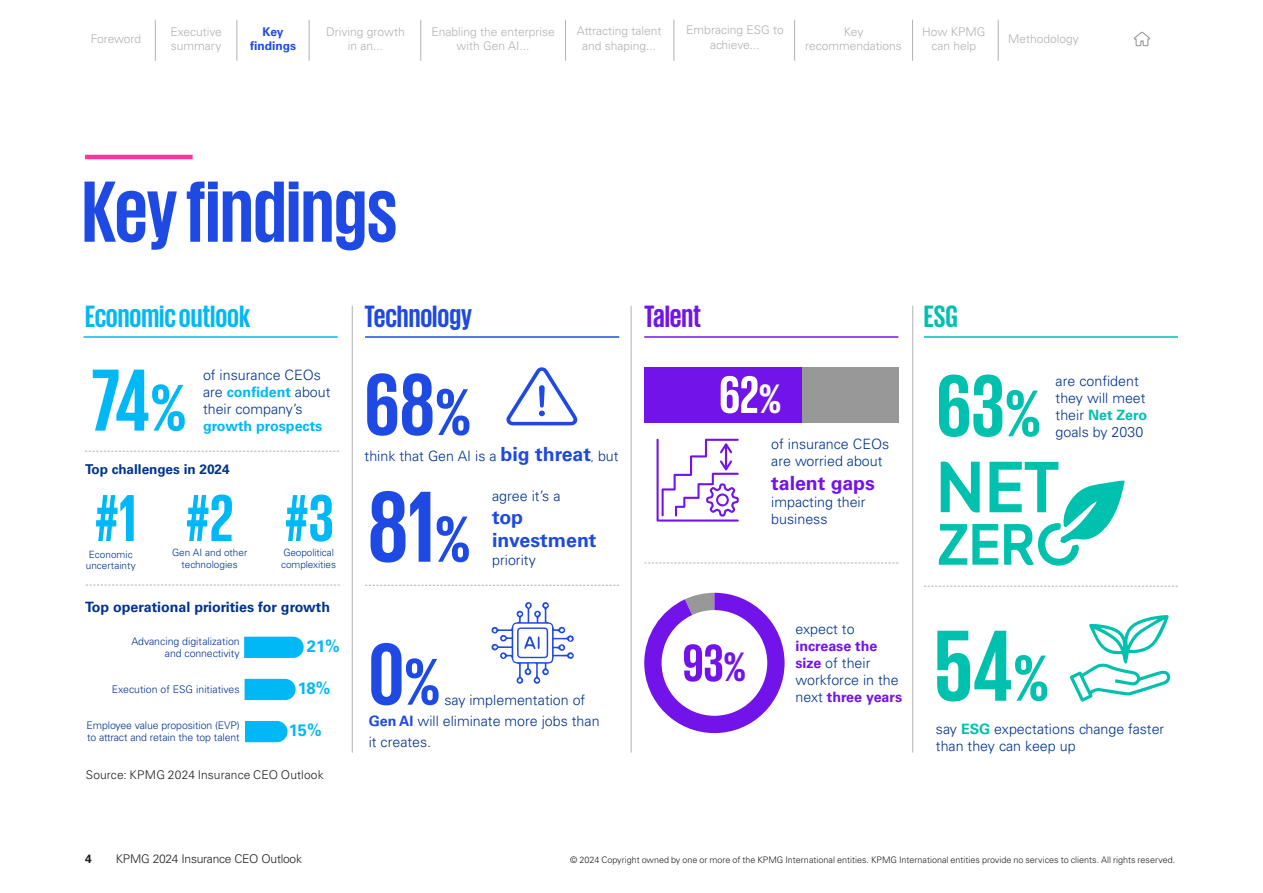
<style>
.page{position:relative;width:1263px;height:893px;background:#fff}
.page>*{position:absolute;margin:0;border:0;box-sizing:border-box;transform-origin:0 0}
.t1{font:700 103.2px "KPMG";color:#00c0ae}
.t2{font:700 103.2px "KPMG";color:#1e49e2}
.t3{font:700 90px "KPMG";color:#1e49e2}
.t4{font:700 90px "KPMG";color:#00b8f5}
.t5{font:700 90px "KPMG";color:#00c0ae}
.t6{font:700 88.8px "KPMG";color:#1e49e2}
.t7{font:700 67.8px "KPMG";color:#00b8f5}
.t8{font:700 54px "KPMG";color:#7213ea}
.t9{font:700 54px "KPMG";color:#fff}
.t10{font:700 31.5px "KPMG";color:#00b8f5}
.t11{font:700 31.5px "KPMG";color:#1e49e2}
.t12{font:700 31.5px "KPMG";color:#7213ea}
.t13{font:700 31.5px "KPMG";color:#00c0ae}
.t14{font:700 19.5px/23.4px "Univers LT Std";color:#1e49e2}
.t15{font:700 19.5px "Univers LT Std";color:#7213ea}
.t16{font:700 16.5px "Univers LT Std";color:#00b8f5}
.t17{font:300 14.25px/17.1px "Univers LT Std";color:#00338d}
.t18{font:700 14.25px/17.1px "Univers LT Std";color:#7213ea}
.t19{font:300 14.25px/17.1px "Univers LT Std";color:#00338c}
.t20{font:700 14.25px "Univers LT Std";color:#00338d}
.t21{font:700 14.25px "Univers LT Std";color:#00b8f5}
.t22{font:700 13.5px "Univers LT Std";color:#00338d}
.t23{font:300 12px/14.4px "Univers LT Std";color:#b2b2b2;text-align:center}
.t24{font:300 12px "Univers LT Std";color:#231f20}
.t25{font:300 12px "Univers LT Std";letter-spacing:-.02em;color:#231f20}
.t26{font:700 12px/14.4px "Univers LT Std";color:#1e49e2;text-align:center}
.t27{font:700 12px "Univers LT Std";color:#231f20}
.t28{font:300 10.5px/12.6px "Univers LT Std";letter-spacing:-.01em;color:#00338d;text-align:right}
.t29{font:300 10.05px/12px "Univers LT Std";color:#00338d}
.t30{font:300 9px "Univers LT Std";color:#231f20}
.s1{font-weight:700;color:#00b8f5}
.s2{font-size:67.5px}
.s3{font-size:42px}
.s4{font-weight:700;font-size:19.5px;color:#1e49e2}
.s5{font-size:11.25px}
.s6{font-size:66.6px}
.s7{font-weight:700;color:#00c0ae}
.s8{color:#00338d}
.s9{font-weight:700;color:#1e49e2}
.s10{font-weight:300;color:#00338d}
</style>
<div class="page">
<hr style="left:85px;top:155px;width:108px;height:4px;background:#fd349c">
<hr style="left:352px;top:306px;width:1px;height:447px;background:#b2b2b2">
<hr style="left:631px;top:306px;width:1px;height:447px;background:#b2b2b2">
<hr style="left:912px;top:306px;width:1px;height:447px;background:#b2b2b2">
<svg style="left:85px;top:451px;width:254px;height:1px"></svg>
<svg style="left:244px;top:637px;width:60px;height:21px"></svg>
<svg style="left:245px;top:679px;width:51px;height:21px"></svg>
<svg style="left:245px;top:721px;width:42px;height:21px"></svg>
<svg style="left:86px;top:585px;width:254px;height:1px"></svg>
<svg style="left:365px;top:585px;width:254px;height:1px"></svg>
<svg style="left:644px;top:563px;width:254px;height:1px"></svg>
<svg style="left:924px;top:586px;width:254px;height:1px"></svg>
<div style="left:644px;top:367px;width:254px;height:56px;background:#989898"></div>
<div style="left:644px;top:367px;width:158px;height:56px;background:#7213ea"></div>
<svg style="left:1069px;top:615px;width:101px;height:87px"></svg>
<svg style="left:938px;top:461px;width:187px;height:105px"></svg>
<svg style="left:491px;top:602px;width:83px;height:82px"></svg>
<svg style="left:656px;top:439px;width:83px;height:83px"></svg>
<svg style="left:506px;top:367px;width:72px;height:58px"></svg>
<hr style="left:84px;top:336px;width:254px;height:2px;background:#00b8f5">
<hr style="left:365px;top:336px;width:254px;height:2px;background:#1e49e2">
<hr style="left:644px;top:336px;width:254px;height:2px;background:#7213ea">
<hr style="left:924px;top:336px;width:254px;height:2px;background:#00c0ae">
<svg style="left:644px;top:593px;width:140px;height:140px"></svg>
<svg style="left:1134px;top:31px;width:16px;height:16px"></svg>
<hr style="left:155px;top:20px;width:1px;height:41px;background:#b2b2b2">
<hr style="left:237px;top:20px;width:1px;height:41px;background:#b2b2b2">
<hr style="left:309px;top:20px;width:1px;height:41px;background:#b2b2b2">
<hr style="left:420px;top:20px;width:1px;height:41px;background:#b2b2b2">
<hr style="left:565px;top:20px;width:1px;height:41px;background:#b2b2b2">
<hr style="left:674px;top:20px;width:1px;height:41px;background:#b2b2b2">
<hr style="left:794px;top:20px;width:1px;height:41px;background:#b2b2b2">
<hr style="left:912px;top:20px;width:1px;height:41px;background:#b2b2b2">
<hr style="left:998px;top:20px;width:1px;height:41px;background:#b2b2b2">
<p class="t23" style="left:170px;top:25px;width:53px;text-align:left">Executive summary</p>
<p class="t23" style="left:326px;top:25px;width:80px">Driving growth in an...</p>
<p class="t23" style="left:577px;top:24px;width:86px">Attracting talent and shaping...</p>
<p class="t23" style="left:686px;top:23px;width:99px">Embracing ESG to achieve...</p>
<p class="t23" style="left:805px;top:24px;width:98px">Key recommendations</p>
<p class="t23" style="left:922px;top:24px;width:65px">How KPMG can help</p>
<p class="t23" style="left:1008px;top:31px;width:72px">Methodology</p>
<p class="t26" style="left:250px;top:25px;width:47px">Key findings</p>
<p class="t23" style="left:91px;top:32px;width:52px">Foreword</p>
<p class="t23" style="left:431px;top:25px;width:125px">Enabling the enterprise with Gen AI...</p>
<h3 class="t6" style="left:82px;top:167px;width:317px">Key findings</h3>
<h3 class="t10" style="left:85px;top:301px;width:167px">Economic outlook</h3>
<h3 class="t11" style="left:365px;top:301px;width:109px">Technology</h3>
<h3 class="t12" style="left:644px;top:301px;width:58px">Talent</h3>
<h3 class="t13" style="left:924px;top:301px;width:36px">ESG</h3>
<p class="t17" style="left:203px;top:366px;width:129px">of insurance CEOs are <span class="s1">confident</span> about their company’s</p>
<p class="t21" style="left:203px;top:418px;width:121px">growth prospects</p>
<h2 class="t4" style="left:91px;top:355px;width:97px">74<span class="s2">%</span></h2>
<h2 class="t3" style="left:365px;top:359px;width:108px">68<span class="s2">%</span></h2>
<h2 class="t5" style="left:936px;top:361px;width:106px">63<span class="s2">%</span></h2>
<h3 class="t9" style="left:719px;top:367px;width:64px">62<span class="s3">%</span></h3>
<p class="t17" style="left:771px;top:435px;width:119px">of insurance CEOs are worried about</p>
<h3 class="t15" style="left:771px;top:471px;width:105px">talent gaps</h3>
<p class="t17" style="left:771px;top:493px;width:96px">impacting their business</p>
<p class="t17" style="left:365px;top:447px;width:255px">think that Gen AI is a <span class="s4">big threat</span><span class="s5">,</span> but</p>
<p class="t17" style="left:492px;top:487px;width:70px">agree it’s a</p>
<h3 class="t14" style="left:492px;top:506px;width:106px">top investment</h3>
<p class="t17" style="left:492px;top:551px;width:45px">priority</p>
<p class="t22" style="left:85px;top:462px;width:146px">Top challenges in 2024</p>
<h3 class="t7" style="left:95px;top:484px;width:43px">#1</h3>
<p class="t29" style="left:172px;top:547px;width:77px;text-align:center">Gen AI and other technologies</p>
<h1 class="t2" style="left:368px;top:475px;width:104px">81<span class="s6">%</span></h1>
<h3 class="t7" style="left:186px;top:484px;width:150px">#2 #3</h3>
<p class="t29" style="left:281px;top:547px;width:56px">Geopolitical complexities</p>
<p class="t29" style="left:86px;top:548px;width:51px">Economic uncertainty</p>
<p class="t19" style="left:1055px;top:372px;width:93px">are confident they will meet their <span class="s7">Net Zero </span><span class="s8">goals by 2030</span></p>
<p class="t20" style="left:85px;top:599px;width:246px">Top operational priorities for growth</p>
<p class="t28" style="left:131px;top:635px;width:110px">Advancing digitalization and connectivity</p>
<p class="t16" style="left:307px;top:637px;width:35px">21%</p>
<p class="t28" style="left:112px;top:682px;width:129px">Execution of ESG initiatives</p>
<p class="t16" style="left:298px;top:679px;width:34px">18%</p>
<p class="t28" style="left:87px;top:718px;width:155px;text-align:left">Employee value proposition (EVP) to attract and retain the top talent</p>
<p class="t16" style="left:289px;top:721px;width:35px">15%</p>
<p class="t24" style="left:86px;top:767px;width:239px">Source: KPMG 2024 Insurance CEO Outlook</p>
<h2 class="t3" style="left:369px;top:629px;width:73px">0<span class="s2">%</span></h2>
<p class="t17" style="left:369px;top:689px;width:232px;line-height:21px;text-indent:76px">say implementation of<br><span class="s9">Gen AI</span> will eliminate more jobs than it creates.</p>
<h3 class="t8" style="left:683px;top:636px;width:65px">93<span class="s3">%</span></h3>
<p class="t17" style="left:795px;top:620px;width:61px">expect to</p>
<p class="t18" style="left:795px;top:637px;width:108px">increase the size <span class="s10">of their workforce in the next</span> three years</p>
<h1 class="t1" style="left:934px;top:614px;width:117px">54<span class="s6">%</span></h1>
<p class="t17" style="left:936px;top:720px;width:230px">say <span class="s7">ESG</span> expectations change faster than they can keep up</p>
<p class="t27" style="left:85px;top:852px;width:8px">4</p>
<p class="t25" style="left:116px;top:852px;width:188px">KPMG 2024 Insurance CEO Outlook</p>
<p class="t30" style="left:570px;top:854px;width:606px">© 2024 Copyright owned by one or more of the KPMG International entities. KPMG International entities provide no services to clients. All rights reserved.</p>
</div>
